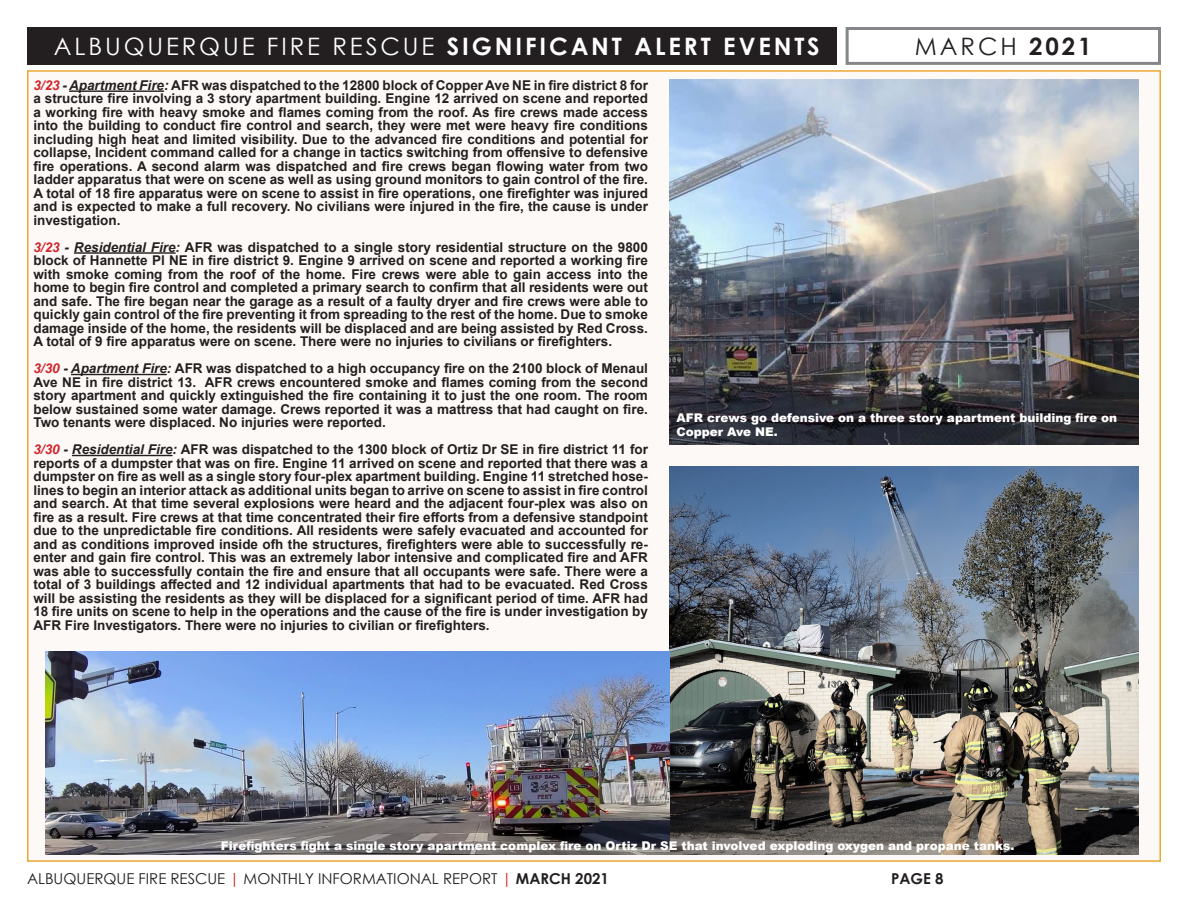
<style>
.page{position:relative;width:1188px;height:918px;background:#fff}
.page>*{position:absolute;margin:0;border:0;box-sizing:border-box;transform-origin:0 0}
.t1{font:700 24px "Century Gothic";letter-spacing:.12em;color:#fff}
.t2{font:24px "Century Gothic";letter-spacing:.12em;color:#231f20}
.t3{font:15px "Century Gothic";color:#231f20}
.t4{font:700 15px "Century Gothic";color:#231f20}
.t5{font:700 13.5px/13.5px "Arial";color:#231f20;text-align:justify}
.Paragraph_Style_1{font:900 12px/13.5px "Arial";color:#fff}
.s1{font-weight:400}
.s2{font-weight:700}
.s3{font-style:italic;color:#d1232a}
.s4{font-style:italic}
.s5{color:#d1232a}
</style>
<div class="page">
<div style="left:27px;top:70px;width:1134px;height:792px;background:#fcf9f6;border:2px solid #eda834"></div>
<div style="left:27px;top:27px;width:810px;height:38px;background:#231f20"></div>
<div style="left:846px;top:27px;width:315px;height:38px;border:3px solid #848689"></div>
<hr style="left:69px;top:90px;width:95px;height:2px;background:#231f20">
<hr style="left:74px;top:252px;width:102px;height:2px;background:#231f20">
<hr style="left:71px;top:374px;width:96px;height:1px;background:#231f20">
<hr style="left:72px;top:455px;width:101px;height:1px;background:#231f20">
<img style="left:670px;top:80px;width:469px;height:365px">
<img style="left:670px;top:466px;width:469px;height:388px">
<img style="left:45px;top:651px;width:625px;height:203px">
<p class="t1" style="left:54px;top:28px;width:767px"><span class="s1">ALBUQUERQUE FIRE RESCUE</span> SIGNIFICANT ALERT EVENTS</p>
<p class="t2" style="left:915px;top:30px;width:178px">MARCH <span class="s2">2021</span></p>
<p class="t5" style="left:33px;top:78px;width:616px"><span class="s3">3/23</span> <span class="s4">- Apartment Fire:</span> AFR was dispatched to the 12800 block of Copper Ave NE in fire district 8 for a structure fire involving a 3 story apartment building. Engine 12 arrived on scene and reported a working fire with heavy smoke and flames coming from the roof. As fire crews made access into the building to conduct fire control and search, they were met were heavy fire conditions including high heat and limited visibility. Due to the advanced fire conditions and potential for collapse, Incident command called for a change in tactics switching from offensive to defensive fire operations. A second alarm was dispatched and fire crews began flowing water from two ladder apparatus that were on scene as well as using ground monitors to gain control of the fire.<br>A total of 18 fire apparatus were on scene to assist in fire operations, one firefighter was injured and is expected to make a full recovery. No civilians were injured in the fire, the cause is under investigation.</p>
<p class="t5" style="left:33px;top:240px;width:616px"><span class="s3">3/23</span> <span class="s4">- Residential Fire:</span> AFR was dispatched to a single story residential structure on the 9800 block of Hannette Pl NE in fire district 9. Engine 9 arrived on scene and reported a working fire with smoke coming from the roof of the home. Fire crews were able to gain access into the home to begin fire control and completed a primary search to confirm that all residents were out and safe. The fire began near the garage as a result of a faulty dryer and fire crews were able to quickly gain control of the fire preventing it from spreading to the rest of the home. Due to smoke damage inside of the home, the residents will be displaced and are being assisted by Red Cross.<br>A total of 9 fire apparatus were on scene. There were no injuries to civilians or firefighters.</p>
<p class="t5" style="left:33px;top:362px;width:616px"><span class="s3">3/30</span> <span class="s4">- Apartment Fire:</span> AFR was dispatched to a high occupancy fire on the 2100 block of Menaul Ave NE in fire district 13. AFR crews encountered smoke and flames coming from the second story apartment and quickly extinguished the fire containing it to just the one room. The room below sustained some water damage. Crews reported it was a mattress that had caught on fire.<br>Two tenants were displaced. No injuries were reported.</p>
<p class="t5" style="left:33px;top:443px;width:616px"><span class="s3">3/30</span> <span class="s4">- Residential Fire:</span> AFR was dispatched to the 1300 block of Ortiz Dr SE in fire district 11 for reports of a dumpster that was on fire. Engine 11 arrived on scene and reported that there was a dumpster on fire as well as a single story four-plex apartment building. Engine 11 stretched hose&shy;lines to begin an interior attack as additional units began to arrive on scene to assist in fire control and search. At that time several explosions were heard and the adjacent four-plex was also on fire as a result. Fire crews at that time concentrated their fire efforts from a defensive standpoint due to the unpredictable fire conditions. All residents were safely evacuated and accounted for and as conditions improved inside ofh the structures, firefighters were able to successfully re&shy;enter and gain fire control. This was an extremely labor intensive and complicated fire and AFR was able to successfully contain the fire and ensure that all occupants were safe. There were a total of 3 buildings affected and 12 individual apartments that had to be evacuated. Red Cross will be assisting the residents as they will be displaced for a significant period of time. AFR had 18 fire units on scene to help in the operations and the cause of the fire is under investigation by AFR Fire Investigators. There were no injuries to civilian or firefighters.</p>
<p class="Paragraph_Style_1" style="left:676px;top:411px;width:442px">AFR crews go defensive on a three story apartment building fire on<br>Copper Ave NE.</p>
<p class="Paragraph_Style_1" style="left:221px;top:838px;width:795px">Firefighters fight a single story apartment complex fire on Ortiz Dr SE that involved exploding oxygen and propane tanks.</p>
<p class="t3" style="left:27px;top:868px;width:583px">ALBUQUERQUE FIRE RESCUE <span class="s5">|</span> MONTHLY INFORMATIONAL REPORT <span class="s5">|</span> <span class="s2">MARCH 2021</span></p>
<p class="t4" style="left:891px;top:867px;width:54px">PAGE 8</p>
</div>
